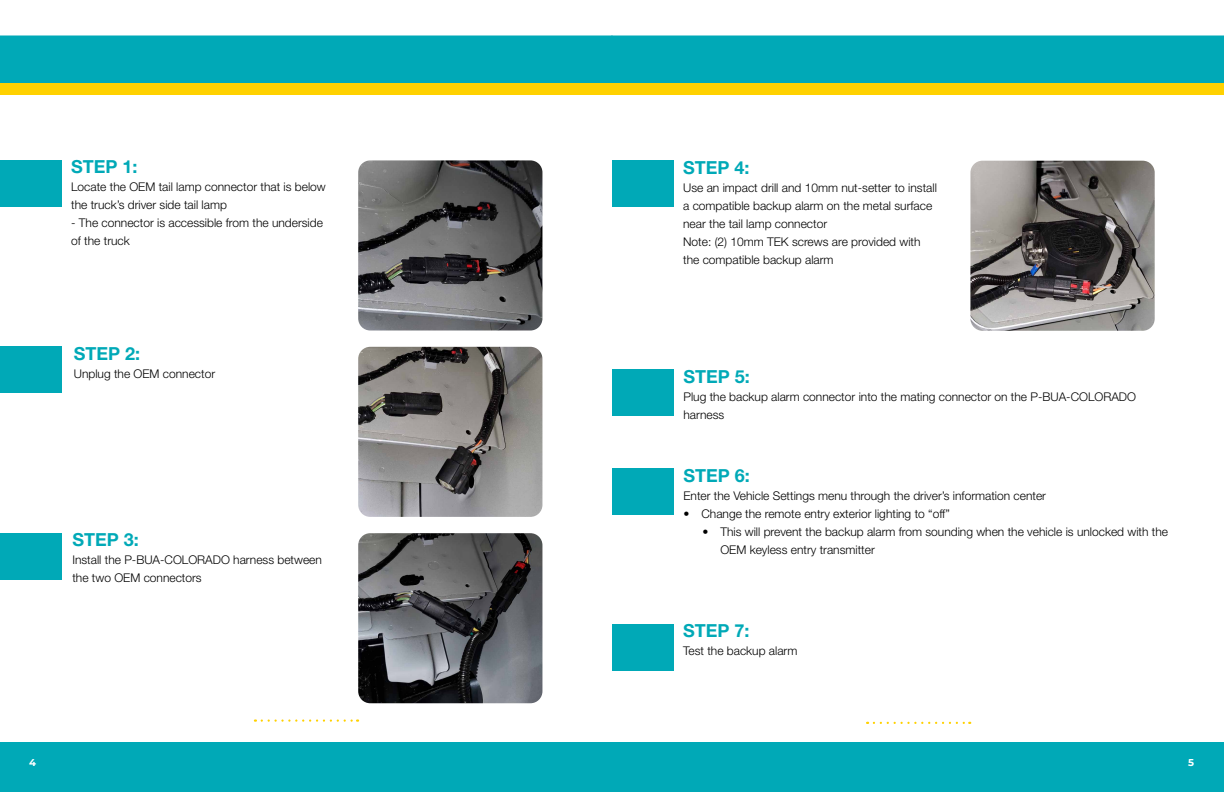
<style>
.page{position:relative;width:1224px;height:792px;background:#fff}
.page>*{position:absolute;margin:0;border:0;box-sizing:border-box;transform-origin:0 0}
.t1{font:700 18px "Helvetica Neue LT Std";color:#00a9b7}
.t2{font:300 12px/18px "Helvetica Neue LT Std";color:#000}
.t3{font:700 10px "Montserrat";color:#fff}
</style>
<div class="page">
<div style="left:0;top:48px;width:613px;height:47px;background:#ffd100"></div>
<svg style="left:612px;top:94px;width:612px;height:1px"></svg>
<div style="left:0;top:36px;width:612px;height:46px;background:#00a9b7"></div>
<div style="left:0;top:36px;width:612px;height:47px;border:1px solid #00a9b7"></div>
<div style="left:0;top:743px;width:1224px;height:49px;background:#00a9b7"></div>
<svg style="left:262px;top:719px;width:96px;height:3px"></svg>
<div style="left:0;top:160px;width:62px;height:47px;background:#00a9b7"></div>
<svg style="left:874px;top:722px;width:96px;height:2px"></svg>
<div style="left:612px;top:48px;width:612px;height:46px;background:#ffd100"></div>
<div style="left:612px;top:36px;width:612px;height:46px;background:#00a9b7"></div>
<div style="left:611px;top:36px;width:613px;height:47px;border:1px solid #00a9b7"></div>
<div style="left:0;top:347px;width:62px;height:46px;background:#00a9b7"></div>
<div style="left:0;top:533px;width:62px;height:46px;background:#00a9b7"></div>
<div style="left:612px;top:160px;width:62px;height:47px;background:#00a9b7"></div>
<img style="left:358px;top:347px;width:184px;height:170px">
<img style="left:358px;top:533px;width:184px;height:170px">
<img style="left:358px;top:160px;width:184px;height:171px">
<img style="left:970px;top:161px;width:185px;height:170px">
<div style="left:612px;top:469px;width:62px;height:46px;background:#00a9b7"></div>
<div style="left:612px;top:625px;width:62px;height:46px;background:#00a9b7"></div>
<div style="left:612px;top:370px;width:62px;height:46px;background:#00a9b7"></div>
<h1 class="t1" style="left:71px;top:156px;width:68px">STEP 1:</h1>
<p class="t2" style="left:71px;top:178px;width:256px">Locate the OEM tail lamp connector that is below the truck’s driver side tail lamp</p>
<p class="t2" style="left:71px;top:214px;width:253px">- The connector is accessible from the underside of the truck</p>
<h1 class="t1" style="left:74px;top:342px;width:68px">STEP 2:</h1>
<p class="t2" style="left:74px;top:364px;width:143px">Unplug the OEM connector</p>
<h1 class="t1" style="left:72px;top:529px;width:68px">STEP 3:</h1>
<p class="t2" style="left:72px;top:551px;width:251px">Install the P-BUA-COLORADO harness between the two OEM connectors</p>
<h1 class="t1" style="left:683px;top:156px;width:68px">STEP 4:</h1>
<p class="t2" style="left:683px;top:178px;width:255px">Use an impact drill and 10mm nut-setter to install a compatible backup alarm on the metal surface near the tail lamp connector<br>Note: (2) 10mm TEK screws are provided with the compatible backup alarm</p>
<h1 class="t1" style="left:683px;top:365px;width:68px">STEP 5:</h1>
<p class="t2" style="left:683px;top:387px;width:454px">Plug the backup alarm connector into the mating connector on the P-BUA-COLORADO harness</p>
<h1 class="t1" style="left:683px;top:464px;width:68px">STEP 6:</h1>
<p class="t2" style="left:683px;top:486px;width:364px">Enter the Vehicle Settings menu through the driver’s information center</p>
<p class="t2" style="left:683px;top:504px;width:268px">• Change the remote entry exterior lighting to “off”</p>
<p class="t2" style="left:720px;top:522px;width:449px;text-indent:-18px">• This will prevent the backup alarm from sounding when the vehicle is unlocked with the<br>OEM keyless entry transmitter</p>
<h1 class="t1" style="left:683px;top:620px;width:68px">STEP 7:</h1>
<p class="t2" style="left:683px;top:642px;width:116px">Test the backup alarm</p>
<p class="t3" style="left:29px;top:755px;width:8px">4</p>
<p class="t3" style="left:1188px;top:755px;width:7px">5</p>
</div>
